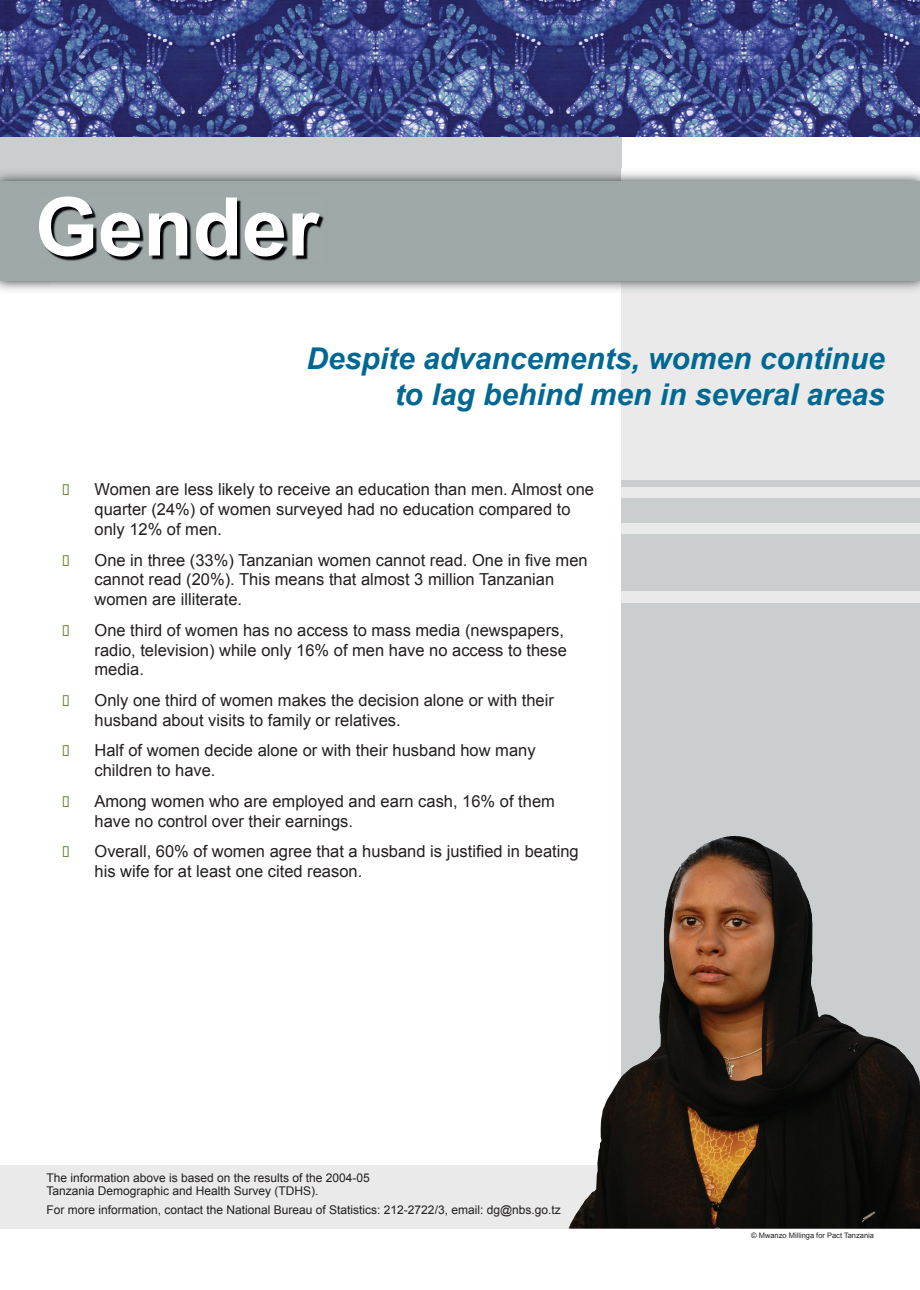
<style>
.page{position:relative;width:920px;height:1290px;background:#fff}
.page>*{position:absolute;margin:0;border:0;box-sizing:border-box;transform-origin:0 0}
.t1{font:700 81px "Arial";color:#fff}
.t2{font:italic 700 30px/36px "Arial";color:#006893;text-align:right}
.t3{font:16.5px/19.8px "Arial";color:#231f20}
.t4{font:12px/13.5px "Arial";color:#231f20}
.t5{font:7.5px "Arial";color:#231f20}
</style>
<div class="page">
<div style="left:0;top:1165px;width:667px;height:63px;background:#e9eae9"></div>
<div style="left:621px;top:231px;width:299px;height:625px;background:#e9eae9"></div>
<svg style="left:621px;top:604px;width:299px;height:625px;background:#b3afab"></svg>
<div style="left:621px;top:535px;width:299px;height:56px;background:#cacece"></div>
<div style="left:621px;top:480px;width:299px;height:7px;background:#cacece"></div>
<div style="left:621px;top:498px;width:299px;height:25px;background:#cacece"></div>
<div style="left:0;top:0;width:621px;height:247px;background:#cacece"></div>
<div style="left:0;top:181px;width:920px;height:99px;background:#9ea8a8"></div>
<img style="left:41px;top:199px;width:283px;height:62px">
<img style="left:569px;top:1031px;width:351px;height:197px">
<img style="left:0;top:0;width:920px;height:137px">
<h1 class="t1" style="left:35px;top:182px;width:285px">Gender</h1>
<h2 class="t2" style="left:306px;top:341px;width:580px">Despite advancements, women continue to lag behind men in several areas</h2>
<p class="t3" style="left:94px;top:480px;width:501px">Women are less likely to receive an education than men. Almost one quarter (24%) of women surveyed had no education compared to only 12% of men.</p>
<p class="t3" style="left:94px;top:550px;width:495px">One in three (33%) Tanzanian women cannot read. One in five men cannot read (20%). This means that almost 3 million Tanzanian women are illiterate.</p>
<p class="t3" style="left:94px;top:620px;width:474px">One third of women has no access to mass media (newspapers, radio, television) while only 16% of men have no access to these media.</p>
<p class="t3" style="left:94px;top:690px;width:461px">Only one third of women makes the decision alone or with their husband about visits to family or relatives.</p>
<p class="t3" style="left:94px;top:741px;width:443px">Half of women decide alone or with their husband how many children to have.</p>
<p class="t3" style="left:94px;top:791px;width:462px">Among women who are employed and earn cash, 16% of them have no control over their earnings.</p>
<p class="t3" style="left:94px;top:841px;width:486px">Overall, 60% of women agree that a husband is justified in beating his wife for at least one cited reason.</p>
<p class="t4" style="left:46px;top:1171px;width:325px">The information above is based on the results of the 2004-05<br>Tanzania Demographic and Health Survey (TDHS).</p>
<p class="t4" style="left:46px;top:1203px;width:516px">For more information, contact the National Bureau of Statistics: 212-2722/3, email: dg@nbs.go.tz</p>
<p class="t5" style="left:751px;top:1231px;width:124px">© Mwanzo Millinga for Pact Tanzania</p>
</div>
